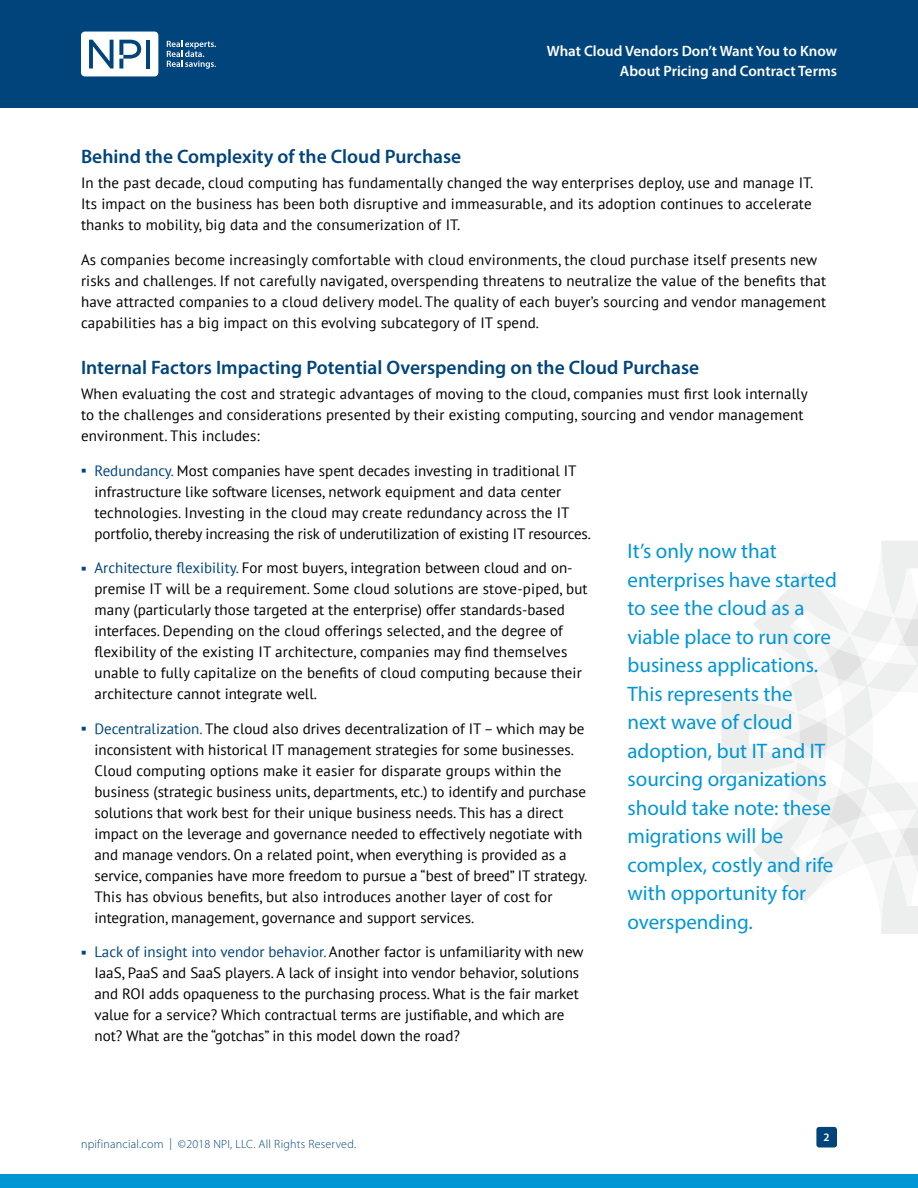
<style>
.page{position:relative;width:918px;height:1188px;background:#fff}
.page>*{position:absolute;margin:0;border:0;box-sizing:border-box;transform-origin:0 0}
.t1{font:21px/28.5px "Myriad Pro";color:#0096d6}
.t2{font:600 19.5px "Myriad Pro";color:#00447c}
.t3{font:15px/21px "PT Sans";color:#000}
.t4{font:600 15px/19.5px "Myriad Pro";color:#fff;text-align:right}
.t5{font:300 12px "Myriad Pro";letter-spacing:.02em;color:#00447c}
.t6{font:600 11.4px "Myriad Pro";color:#fff}
.s1{font-family:"Menlo";font-size:9px;color:#00447c}
.s2{color:#00447c}
</style>
<div class="page">
<div style="left:0;top:0;width:918px;height:108px;background:#00447c"></div>
<div style="left:0;top:1174px;width:918px;height:14px;background:#0096d6"></div>
<div style="left:816px;top:1127px;width:21px;height:20px;background:#00447c;border-radius:3px"></div>
<div style="left:81px;top:32px;width:77px;height:44px;background:#fff;border-radius:4px"></div>
<hr style="left:146px;top:40px;width:4px;height:28px;background:#00447c">
<svg style="left:89px;top:40px;width:52px;height:28px"></svg>
<svg style="left:167px;top:41px;width:49px;height:28px"></svg>
<svg style="left:722px;top:541px;width:196px;height:393px"></svg>
<p class="t4" style="left:547px;top:41px;width:292px">What Cloud Vendors Don’t Want You to Know<br>About Pricing and Contract Terms</p>
<h2 class="t2" style="left:81px;top:144px;width:382px">Behind the Complexity of the Cloud Purchase</h2>
<p class="t3" style="left:81px;top:172px;width:734px;text-align:justify">In the past decade, cloud computing has fundamentally changed the way enterprises deploy, use and manage IT.<br>Its impact on the business has been both disruptive and immeasurable, and its adoption continues to accelerate thanks to mobility, big data and the consumerization of IT.</p>
<p class="t3" style="left:81px;top:249px;width:747px">As companies become increasingly comfortable with cloud environments, the cloud purchase itself presents new risks and challenges. If not carefully navigated, overspending threatens to neutralize the value of the benefits that have attracted companies to a cloud delivery model. The quality of each buyer’s sourcing and vendor management capabilities has a big impact on this evolving subcategory of IT spend.</p>
<h2 class="t2" style="left:81px;top:355px;width:620px">Internal Factors Impacting Potential Overspending on the Cloud Purchase</h2>
<p class="t3" style="left:81px;top:383px;width:728px">When evaluating the cost and strategic advantages of moving to the cloud, companies must first look internally to the challenges and considerations presented by their existing computing, sourcing and vendor management environment. This includes:</p>
<p class="t3" style="left:94px;top:459px;width:498px;text-indent:-14px"><span class="s1">◾</span> <span class="s2">Redundancy.</span> Most companies have spent decades investing in traditional IT infrastructure like software licenses, network equipment and data center technologies. Investing in the cloud may create redundancy across the IT portfolio, thereby increasing the risk of underutilization of existing IT resources.</p>
<p class="t3" style="left:94px;top:557px;width:495px;text-indent:-14px"><span class="s1">◾</span> <span class="s2">Architecture flexibility.</span> For most buyers, integration between cloud and on&shy;premise IT will be a requirement. Some cloud solutions are stove-piped, but many (particularly those targeted at the enterprise) offer standards-based interfaces. Depending on the cloud offerings selected, and the degree of flexibility of the existing IT architecture, companies may find themselves unable to fully capitalize on the benefits of cloud computing because their architecture cannot integrate well.</p>
<p class="t3" style="left:94px;top:717px;width:494px;text-indent:-14px"><span class="s1">◾</span> <span class="s2">Decentralization.</span> The cloud also drives decentralization of IT – which may be inconsistent with historical IT management strategies for some businesses.<br>Cloud computing options make it easier for disparate groups within the business (strategic business units, departments, etc.) to identify and purchase solutions that work best for their unique business needs. This has a direct impact on the leverage and governance needed to effectively negotiate with and manage vendors. On a related point, when everything is provided as a service, companies have more freedom to pursue a “best of breed” IT strategy.<br>This has obvious benefits, but also introduces another layer of cost for integration, management, governance and support services.</p>
<p class="t3" style="left:94px;top:941px;width:491px;text-indent:-14px"><span class="s1">◾</span> <span class="s2">Lack of insight into vendor behavior.</span> Another factor is unfamiliarity with new IaaS, PaaS and SaaS players. A lack of insight into vendor behavior, solutions and ROI adds opaqueness to the purchasing process. What is the fair market value for a service? Which contractual terms are justifiable, and which are not? What are the “gotchas” in this model down the road?</p>
<p class="t1" style="left:627px;top:537px;width:211px;text-indent:-6px">It’s only now that enterprises have started to see the cloud as a viable place to run core business applications.<br>This represents the<br>next wave of cloud adoption, but IT and IT sourcing organizations should take note: these migrations will be complex, costly and rife with opportunity for overspending.</p>
<p class="t5" style="left:81px;top:1137px;width:277px">npifinancial.com | ©2018 NPI, LLC. All Rights Reserved.</p>
<p class="t6" style="left:824px;top:1130px;width:8px">2</p>
</div>
